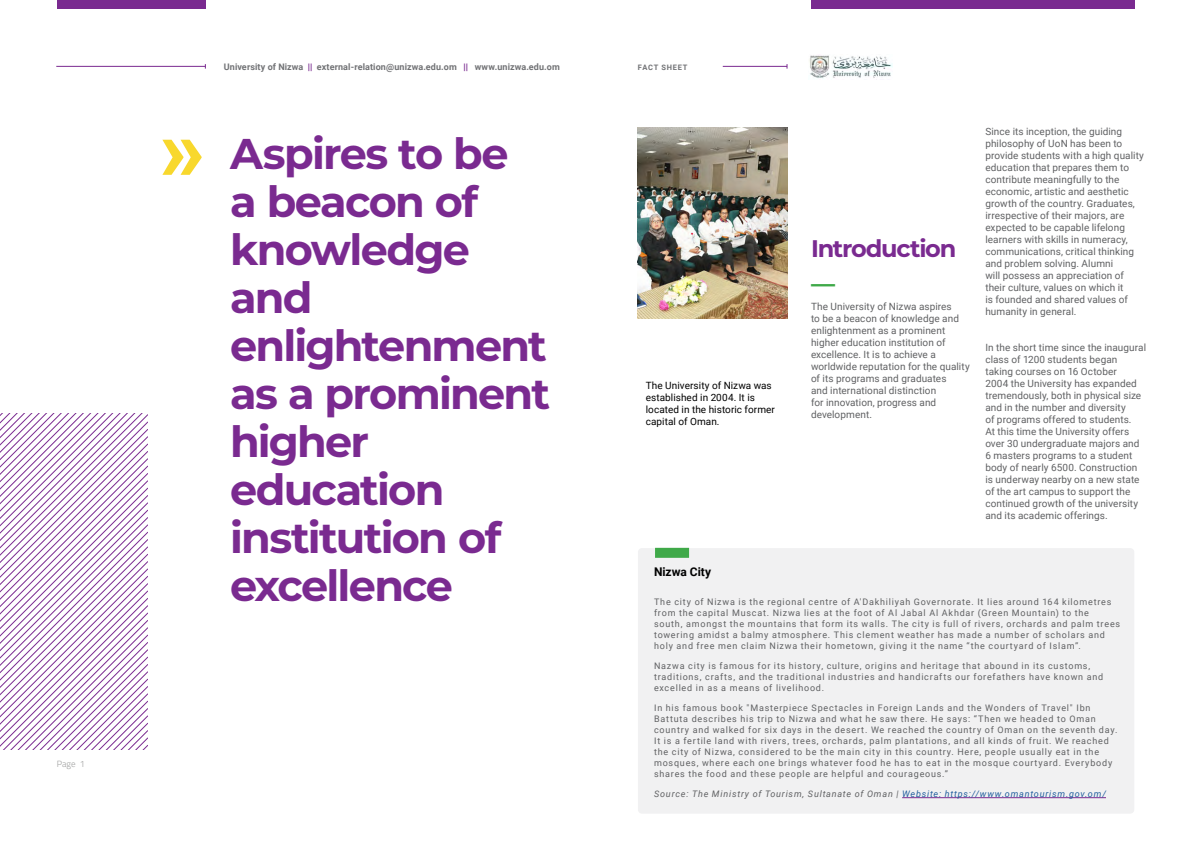
<style>
.page{position:relative;width:1191px;height:842px;background:#fff}
.page>*{position:absolute;margin:0;border:0;box-sizing:border-box;transform-origin:0 0}
.t1{font:900 90px "Roboto";color:#f8d82d}
.t2{font:700 43px/48px "Montserrat";letter-spacing:-.04em;color:#7a2a90}
.t3{font:700 24px "Montserrat";letter-spacing:-.05em;color:#7a2a90}
.t4{font:700 24px "Montserrat";color:#3fa949}
.t5{font:700 12px "Roboto";color:#000}
.t6{font:10px/12px "Roboto";letter-spacing:.005em;color:#606163}
.t7{font:10px/12px "Roboto";letter-spacing:.005em;color:#000}
.t8{font:9px/11px "Roboto";letter-spacing:.085em;color:#606163}
.t9{font:italic 9px "Roboto";letter-spacing:.085em;color:#606163}
.t10{font:700 9px "Roboto";letter-spacing:.015em;color:#717275}
.t11{font:300 9px "Titillium Web";color:#a0a1a0}
.t12{font:700 7.5px "Roboto";letter-spacing:.105em;color:#717275}
.s1{font-weight:900;color:#7a2a90}
.s2{color:#215e9e}
</style>
<div class="page">
<hr style="left:723px;top:66px;width:64px;height:1px;background:#7a2a90">
<div style="left:811px;top:0;width:323px;height:9px;background:#7a2a90"></div>
<img style="left:809px;top:54px;width:83px;height:26px">
<img style="left:638px;top:127px;width:149px;height:192px">
<svg style="left:0;top:414px;width:148px;height:336px"></svg>
<hr style="left:56px;top:66px;width:149px;height:1px;background:#7a2a90">
<div style="left:638px;top:548px;width:496px;height:266px;background:#f1f1f2;border-radius:4px"></div>
<hr style="left:902px;top:797px;width:204px;height:1px;background:#7a2a90">
<div style="left:655px;top:548px;width:34px;height:10px;background:#3fa949"></div>
<div style="left:57px;top:0;width:148px;height:9px;background:#7a2a90"></div>
<p class="t11" style="left:57px;top:757px;width:20px">Page</p>
<p class="t11" style="left:80px;top:757px;width:7px">1</p>
<p class="t10" style="left:224px;top:60px;width:337px">University of Nizwa <span class="s1">||</span> external-relation@unizwa.edu.om <span class="s1">||</span> www.unizwa.edu.om</p>
<h1 class="t1" style="left:159px;top:85px;width:48px">»</h1>
<h2 class="t2" style="left:230px;top:127px;width:321px">Aspires to be<br>a beacon of knowledge and enlightenment as a prominent higher education institution of excellence</h2>
<p class="t12" style="left:638px;top:62px;width:51px">FACT SHEET</p>
<p class="t7" style="left:645px;top:379px;width:131px">The University of Nizwa was established in 2004. It is located in the historic former capital of Oman.</p>
<h3 class="t3" style="left:811px;top:232px;width:147px">Introduction</h3>
<h3 class="t4" style="left:811px;top:266px;width:25px">—</h3>
<p class="t6" style="left:811px;top:300px;width:160px">The University of Nizwa aspires<br>to be a beacon of knowledge and enlightenment as a prominent higher education institution of excellence. It is to achieve a worldwide reputation for the quality of its programs and graduates<br>and international distinction<br>for innovation, progress and development.</p>
<p class="t6" style="left:985px;top:125px;width:160px">Since its inception, the guiding philosophy of UoN has been to provide students with a high quality education that prepares them to contribute meaningfully to the economic, artistic and aesthetic growth of the country. Graduates, irrespective of their majors, are expected to be capable lifelong learners with skills in numeracy, communications, critical thinking and problem solving. Alumni<br>will possess an appreciation of their culture, values on which it<br>is founded and shared values of humanity in general.</p>
<p class="t6" style="left:985px;top:341px;width:162px">In the short time since the inaugural class of 1200 students began taking courses on 16 October<br>2004 the University has expanded tremendously, both in physical size and in the number and diversity<br>of programs offered to students.<br>At this time the University offers over 30 undergraduate majors and<br>6 masters programs to a student body of nearly 6500. Construction is underway nearby on a new state of the art campus to support the continued growth of the university and its academic offerings.</p>
<h3 class="t5" style="left:654px;top:563px;width:59px">Nizwa City</h3>
<p class="t8" style="left:654px;top:596px;width:467px">The city of Nizwa is the regional centre of A'Dakhiliyah Governorate. It lies around 164 kilometres from the capital Muscat. Nizwa lies at the foot of Al Jabal Al Akhdar (Green Mountain) to the<br>south, amongst the mountains that form its walls. The city is full of rivers, orchards and palm trees towering amidst a balmy atmosphere. This clement weather has made a number of scholars and holy and free men claim Nizwa their hometown, giving it the name “the courtyard of Islam”.</p>
<p class="t8" style="left:654px;top:660px;width:451px">Nazwa city is famous for its history, culture, origins and heritage that abound in its customs, traditions, crafts, and the traditional industries and handicrafts our forefathers have known and excelled in as a means of livelihood.</p>
<p class="t8" style="left:654px;top:702px;width:465px">In his famous book "Masterpiece Spectacles in Foreign Lands and the Wonders of Travel" Ibn Battuta describes his trip to Nizwa and what he saw there. He says: “Then we headed to Oman country and walked for six days in the desert. We reached the country of Oman on the seventh day.<br>It is a fertile land with rivers, trees, orchards, palm plantations, and all kinds of fruit. We reached the city of Nizwa, considered to be the main city in this country. Here, people usually eat in the mosques, where each one brings whatever food he has to eat in the mosque courtyard. Everybody shares the food and these people are helpful and courageous.”</p>
<p class="t9" style="left:654px;top:787px;width:453px">Source: The Ministry of Tourism, Sultanate of Oman | <span class="s2">Website: https://www.omantourism.gov.om/</span></p>
</div>
